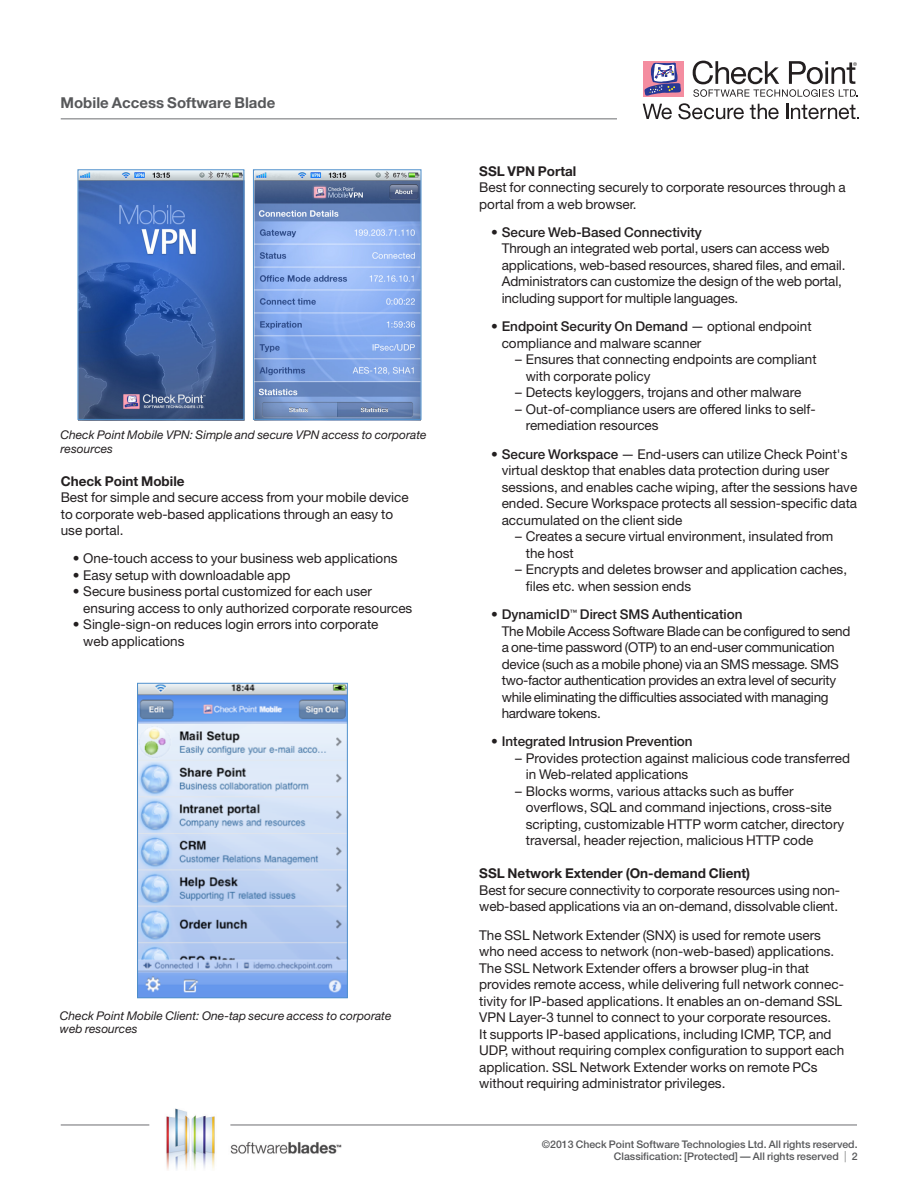
<style>
.page{position:relative;width:918px;height:1188px;background:#fff}
.page>*{position:absolute;margin:0;border:0;box-sizing:border-box;transform-origin:0 0}
.t1{font:700 15px "Helvetica Neue";color:#57585a}
.Body_text{font:13.5px/16.5px "Helvetica Neue";color:#231f20}
.Body_text-2{font:13.5px/16.5px "Helvetica Neue";letter-spacing:-.02em;color:#231f20}
.Body_text-3{font:500 13.5px "Helvetica Neue";color:#231f20}
.Body_text-4{font:700 13.5px "Helvetica Neue";color:#231f20}
.Address{font:italic 12px/13.5px "Helvetica Neue";color:#231f20}
.t2{font:500 10.5px/12px "Helvetica Neue";color:#57585a;text-align:right}
.s1{font-weight:500}
.s2{font-size:15px}
</style>
<div class="page">
<hr style="left:61px;top:118px;width:556px;height:1px;background:#6c6d70">
<div style="left:643px;top:61px;width:41px;height:35px;background:#f48da0"></div>
<svg style="left:644px;top:63px;width:37px;height:33px"></svg>
<svg style="left:643px;top:104px;width:29px;height:15px"></svg>
<svg style="left:678px;top:103px;width:66px;height:16px"></svg>
<svg style="left:750px;top:104px;width:29px;height:15px"></svg>
<svg style="left:786px;top:104px;width:72px;height:15px"></svg>
<svg style="left:693px;top:61px;width:165px;height:36px"></svg>
<img style="left:166px;top:1108px;width:180px;height:62px">
<hr style="left:61px;top:1125px;width:88px;height:1px;background:#6c6d70">
<hr style="left:230px;top:1125px;width:627px;height:1px;background:#6c6d70">
<img style="left:139px;top:685px;width:207px;height:311px">
<div style="left:137px;top:683px;width:211px;height:315px;border:1px solid #5090cc"></div>
<img style="left:77px;top:169px;width:345px;height:252px">
<div style="left:78px;top:170px;width:166px;height:250px;border:1px solid #5090cc"></div>
<div style="left:253px;top:170px;width:168px;height:250px;border:1px solid #5090cc"></div>
<p class="t1" style="left:61px;top:94px;width:216px">Mobile Access Software Blade</p>
<p class="Address" style="left:61px;top:428px;width:368px">Check Point Mobile VPN: Simple and secure VPN access to corporate resources</p>
<p class="Body_text-4" style="left:61px;top:472px;width:125px">Check Point Mobile</p>
<p class="Body_text" style="left:61px;top:489px;width:350px">Best for simple and secure access from your mobile device to corporate web-based applications through an easy to use portal.</p>
<p class="Body_text" style="left:73px;top:550px;width:326px">• One-touch access to your business web applications</p>
<p class="Body_text" style="left:73px;top:567px;width:219px">• Easy setup with downloadable app</p>
<p class="Body_text" style="left:83px;top:583px;width:331px;text-indent:-10px">• Secure business portal customized for each user ensuring access to only authorized corporate resources</p>
<p class="Body_text" style="left:83px;top:616px;width:297px;text-indent:-10px">• Single-sign-on reduces login errors into corporate web applications</p>
<p class="Address" style="left:60px;top:1008px;width:333px">Check Point Mobile Client: One-tap secure access to corporate web resources</p>
<p class="Body_text-4" style="left:479px;top:162px;width:99px">SSL VPN Portal</p>
<p class="Body_text" style="left:479px;top:179px;width:368px">Best for connecting securely to corporate resources through a portal from a web browser.</p>
<p class="Body_text" style="left:502px;top:224px;width:345px;text-indent:-10px"><span class="s1">• Secure Web-Based Connectivity<br></span>Through an integrated web portal, users can access web applications, web-based resources, shared files, and email.<br>Administrators can customize the design of the web portal, including support for multiple languages.</p>
<p class="Body_text" style="left:502px;top:318px;width:311px;text-indent:-10px"><span class="s1">• Endpoint Security On Demand</span> — optional endpoint compliance and malware scanner</p>
<p class="Body_text" style="left:526px;top:351px;width:292px;text-indent:-10px">– Ensures that connecting endpoints are compliant with corporate policy</p>
<p class="Body_text" style="left:515px;top:384px;width:288px">– Detects keyloggers, trojans and other malware</p>
<p class="Body_text" style="left:526px;top:401px;width:292px;text-indent:-10px">– Out-of-compliance users are offered links to self&shy;remediation resources</p>
<p class="Body_text" style="left:502px;top:445px;width:357px;text-indent:-10px"><span class="s1">• Secure Workspace</span> — End-users can utilize Check Point's virtual desktop that enables data protection during user sessions, and enables cache wiping, after the sessions have ended. Secure Workspace protects all session-specific data accumulated on the client side</p>
<p class="Body_text" style="left:526px;top:528px;width:309px;text-indent:-10px">– Creates a secure virtual environment, insulated from the host</p>
<p class="Body_text" style="left:526px;top:561px;width:323px;text-indent:-10px">– Encrypts and deletes browser and application caches, files etc. when session ends</p>
<p class="Body_text-3" style="left:491px;top:606px;width:253px">• DynamicID<sup>™</sup> Direct SMS Authentication</p>
<p class="Body_text-2" style="left:502px;top:622px;width:350px">The Mobile Access Software Blade can be configured to send a one-time password (OTP) to an end-user communication device (such as a mobile phone) via an SMS message. SMS two-factor authentication provides an extra level of security while eliminating the difficulties associated with managing hardware tokens.</p>
<p class="Body_text-3" style="left:491px;top:734px;width:203px">• Integrated Intrusion Prevention</p>
<p class="Body_text" style="left:526px;top:750px;width:326px;text-indent:-10px">– Provides protection against malicious code transferred in Web-related applications</p>
<p class="Body_text" style="left:526px;top:783px;width:320px;text-indent:-10px">– Blocks worms, various attacks such as buffer overflows, SQL and command injections, cross-site scripting, customizable HTTP worm catcher, directory traversal, header rejection, malicious HTTP code</p>
<p class="Body_text-4" style="left:479px;top:865px;width:272px">SSL Network Extender (On-demand Client)</p>
<p class="Body_text" style="left:479px;top:882px;width:362px">Best for secure connectivity to corporate resources using non&shy;web-based applications via an on-demand, dissolvable client.</p>
<p class="Body_text" style="left:479px;top:927px;width:367px">The SSL Network Extender (SNX) is used for remote users who need access to network (non-web-based) applications.<br>The SSL Network Extender offers a browser plug-in that provides remote access, while delivering full network connec&shy;tivity for IP-based applications. It enables an on-demand SSL VPN Layer-3 tunnel to connect to your corporate resources.<br>It supports IP-based applications, including ICMP, TCP, and UDP, without requiring complex configuration to support each application. SSL Network Extender works on remote PCs without requiring administrator privileges.</p>
<p class="t2" style="left:542px;top:1138px;width:317px">©2013 Check Point Software Technologies Ltd. All rights reserved.<br>Classification: [Protected] — All rights reserved <span class="s2">|</span> 2</p>
</div>
